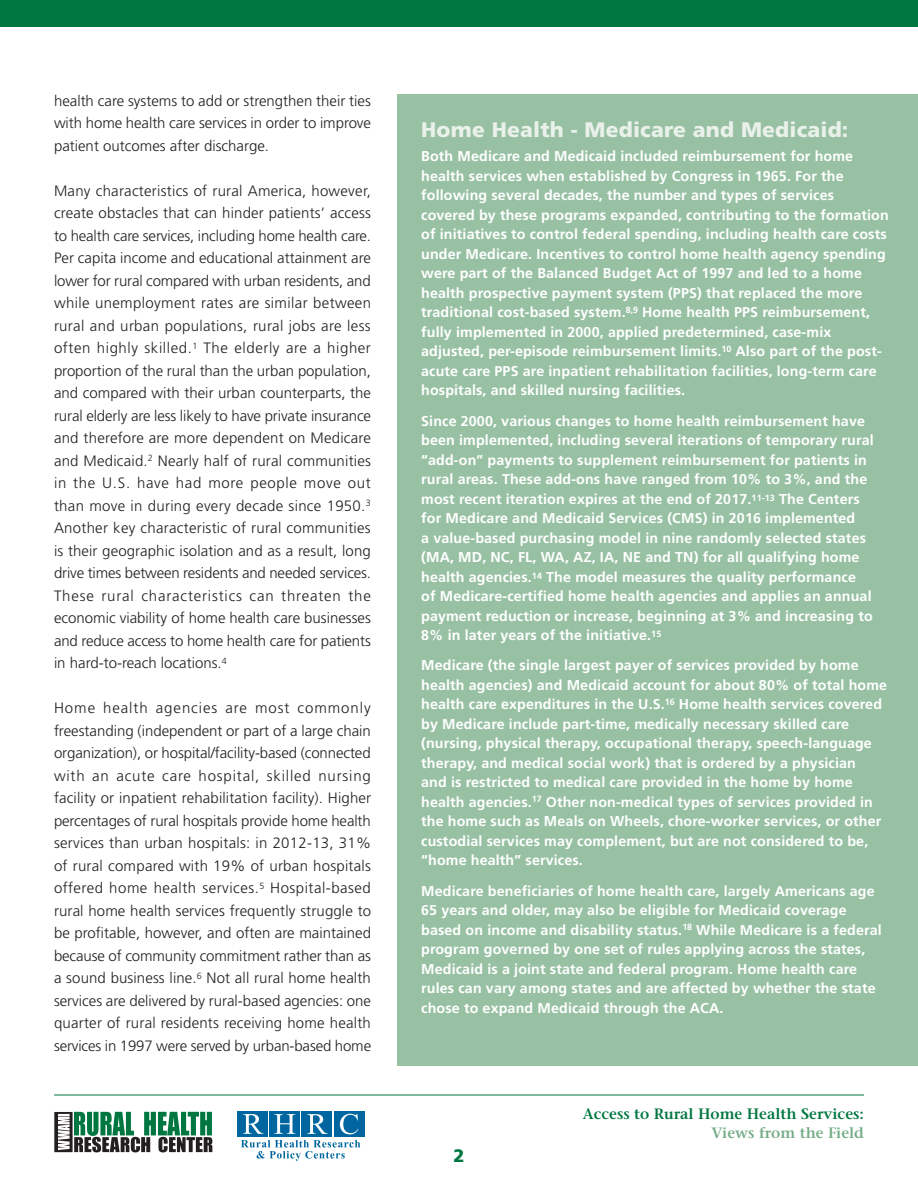
<style>
.page{position:relative;width:918px;height:1188px;background:#fff}
.page>*{position:absolute;margin:0;border:0;box-sizing:border-box;transform-origin:0 0}
.Sidebar{font:900 21px "Frutiger";letter-spacing:.01em;color:#eaf1eb}
.Facts{font:900 18px "Frutiger";color:#007740}
.Body_Frutiger{font:300 15px/22.5px "Frutiger";letter-spacing:-.005em;color:#231f20;text-align:justify}
.t1{font:600 15px "Stone Serif";color:#007740}
.t2{font:600 15px "Stone Serif";color:#75ad88}
.Sidebar-2{font:700 14.25px/19.5px "Frutiger";letter-spacing:.01em;color:#fff}
</style>
<div class="page">
<div style="left:0;top:0;width:918px;height:27px;background:#007740"></div>
<hr style="left:54px;top:1095px;width:810px;height:1px;background:#007740">
<svg style="left:54px;top:1112px;width:158px;height:40px"></svg>
<svg style="left:241px;top:1140px;width:119px;height:21px"></svg>
<div style="left:238px;top:1111px;width:30px;height:26px;background:#0066a0"></div>
<div style="left:269px;top:1111px;width:31px;height:26px;background:#0066a0"></div>
<div style="left:302px;top:1111px;width:30px;height:26px;background:#0066a0"></div>
<div style="left:334px;top:1111px;width:30px;height:26px;background:#0066a0"></div>
<svg style="left:243px;top:1114px;width:20px;height:20px"></svg>
<svg style="left:274px;top:1114px;width:21px;height:20px"></svg>
<svg style="left:307px;top:1114px;width:21px;height:20px"></svg>
<svg style="left:340px;top:1114px;width:18px;height:20px"></svg>
<div style="left:398px;top:94px;width:520px;height:972px;background:#98c1a4"></div>
<p class="Body_Frutiger" style="left:54px;top:90px;width:319px">health care systems to add or strengthen their ties with home health care services in order to improve patient outcomes after discharge.</p>
<p class="Body_Frutiger" style="left:54px;top:180px;width:319px">Many characteristics of rural America, however, create obstacles that can hinder patients’ access to health care services, including home health care.<br>Per capita income and educational attainment are lower for rural compared with urban residents, and while unemployment rates are similar between rural and urban populations, rural jobs are less often highly skilled.<sup>1</sup> The elderly are a higher proportion of the rural than the urban population, and compared with their urban counterparts, the rural elderly are less likely to have private insurance and therefore are more dependent on Medicare and Medicaid.<sup>2</sup> Nearly half of rural communities in the U.S. have had more people move out than move in during every decade since 1950.<sup>3<br></sup>Another key characteristic of rural communities is their geographic isolation and as a result, long drive times between residents and needed services.<br>These rural characteristics can threaten the economic viability of home health care businesses and reduce access to home health care for patients in hard-to-reach locations.<sup>4</sup></p>
<p class="Body_Frutiger" style="left:54px;top:697px;width:319px">Home health agencies are most commonly freestanding (independent or part of a large chain organization), or hospital/facility-based (connected with an acute care hospital, skilled nursing facility or inpatient rehabilitation facility). Higher percentages of rural hospitals provide home health services than urban hospitals: in 2012-13, 31% of rural compared with 19% of urban hospitals offered home health services.<sup>5</sup> Hospital-based rural home health services frequently struggle to be profitable, however, and often are maintained because of community commitment rather than as a sound business line.<sup>6</sup> Not all rural home health services are delivered by rural-based agencies: one quarter of rural residents receiving home health services in 1997 were served by urban-based home</p>
<p class="Sidebar" style="left:421px;top:117px;width:429px">Home Health - Medicare and Medicaid:</p>
<p class="Sidebar-2" style="left:421px;top:147px;width:469px">Both Medicare and Medicaid included reimbursement for home health services when established by Congress in 1965. For the following several decades, the number and types of services covered by these programs expanded, contributing to the formation of initiatives to control federal spending, including health care costs under Medicare. Incentives to control home health agency spending were part of the Balanced Budget Act of 1997 and led to a home health prospective payment system (PPS) that replaced the more traditional cost-based system.<sup>8,9</sup> Home health PPS reimbursement, fully implemented in 2000, applied predetermined, case-mix adjusted, per-episode reimbursement limits.<sup>10</sup> Also part of the post&shy;acute care PPS are inpatient rehabilitation facilities, long-term care hospitals, and skilled nursing facilities.</p>
<p class="Sidebar-2" style="left:421px;top:411px;width:454px">Since 2000, various changes to home health reimbursement have been implemented, including several iterations of temporary rural “add-on” payments to supplement reimbursement for patients in rural areas. These add-ons have ranged from 10% to 3%, and the most recent iteration expires at the end of 2017.<sup>11-13</sup> The Centers for Medicare and Medicaid Services (CMS) in 2016 implemented<br>a value-based purchasing model in nine randomly selected states (MA, MD, NC, FL, WA, AZ, IA, NE and TN) for all qualifying home health agencies.<sup>14</sup> The model measures the quality performance of Medicare-certified home health agencies and applies an annual payment reduction or increase, beginning at 3% and increasing to 8% in later years of the initiative.<sup>15</sup></p>
<p class="Sidebar-2" style="left:421px;top:656px;width:467px">Medicare (the single largest payer of services provided by home health agencies) and Medicaid account for about 80% of total home health care expenditures in the U.S.<sup>16</sup> Home health services covered by Medicare include part-time, medically necessary skilled care (nursing, physical therapy, occupational therapy, speech-language therapy, and medical social work) that is ordered by a physician<br>and is restricted to medical care provided in the home by home health agencies.<sup>17</sup> Other non-medical types of services provided in the home such as Meals on Wheels, chore-worker services, or other custodial services may complement, but are not considered to be, “home health” services.</p>
<p class="Sidebar-2" style="left:421px;top:881px;width:462px">Medicare beneficiaries of home health care, largely Americans age 65 years and older, may also be eligible for Medicaid coverage based on income and disability status.<sup>18</sup> While Medicare is a federal program governed by one set of rules applying across the states, Medicaid is a joint state and federal program. Home health care rules can vary among states and are affected by whether the state chose to expand Medicaid through the ACA.</p>
<p class="Facts" style="left:453px;top:1145px;width:13px">2</p>
<p class="t1" style="left:583px;top:1104px;width:283px">Access to Rural Home Health Services:</p>
<p class="t2" style="left:711px;top:1124px;width:154px">Views from the Field</p>
</div>
